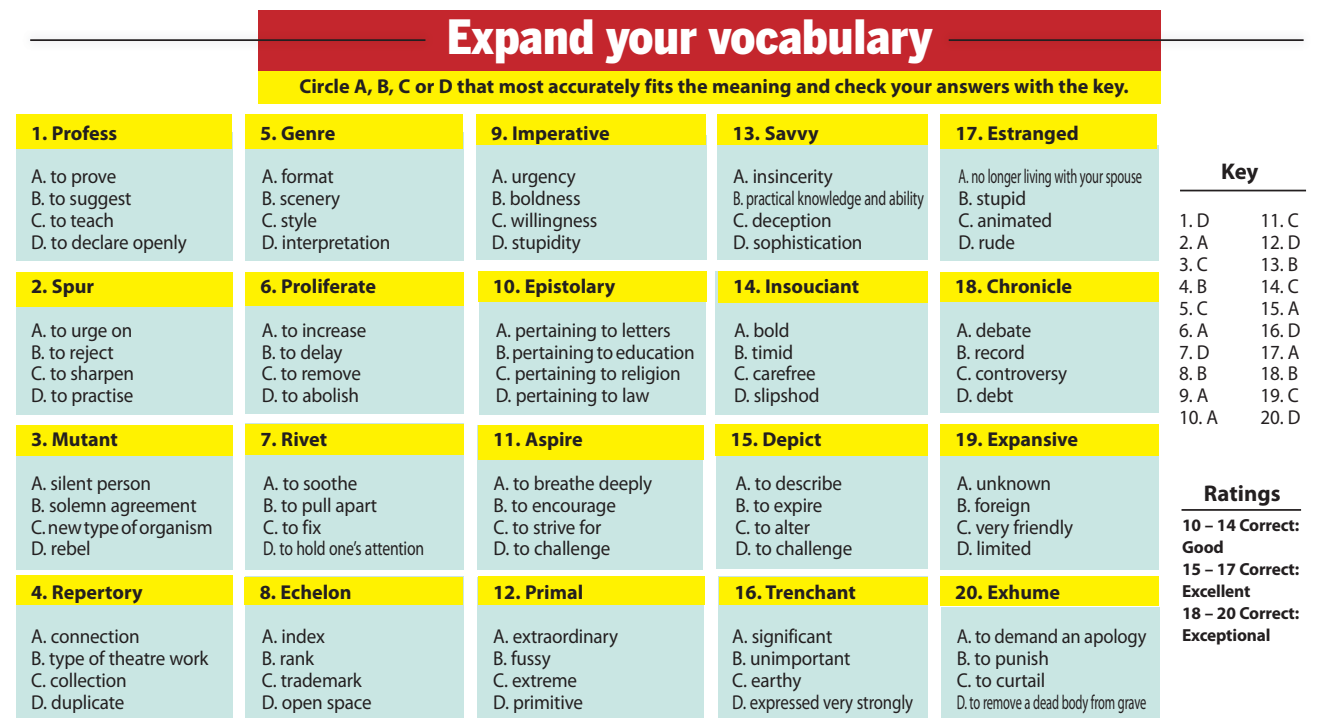
<style>
.page{position:relative;width:1338px;height:721px;background:#fff}
.page>*{position:absolute;margin:0;border:0;box-sizing:border-box;transform-origin:0 0}
.t1{font:900 46.9px "Benton Sans Cond";color:#fff}
.t2{font:700 22.75px "Myriad Pro";color:#231f20}
.t3{font:20.12px/21.9px "Myriad Pro";letter-spacing:-.01em;color:#231f20;scale:.95 1}
.t4{font:700 20.12px "Myriad Pro";color:#231f20}
.t5{font:20.12px/21.9px "Myriad Pro";letter-spacing:-.01em;color:#231f20;scale:.92 1}
.t6{font:20.12px/21.9px "Myriad Pro";letter-spacing:-.01em;color:#231f20;scale:.62 1}
.t7{font:700 17.5px/21.9px "Myriad Pro";letter-spacing:-.01em;color:#231f20}
</style>
<div class="page">
<div style="left:16px;top:576px;width:216px;height:142px;background:#c9e6e3"></div>
<div style="left:246px;top:576px;width:218px;height:142px;background:#c9e6e3"></div>
<div style="left:477px;top:577px;width:227px;height:141px;background:#c9e6e3"></div>
<div style="left:718px;top:576px;width:210px;height:142px;background:#c9e6e3"></div>
<div style="left:941px;top:607px;width:219px;height:111px;background:#c9e6e3"></div>
<div style="left:16px;top:576px;width:216px;height:29px;background:#fff200"></div>
<div style="left:245px;top:577px;width:218px;height:28px;background:#fff200"></div>
<div style="left:478px;top:576px;width:227px;height:29px;background:#fff200"></div>
<div style="left:719px;top:577px;width:209px;height:27px;background:#fff200"></div>
<div style="left:940px;top:576px;width:219px;height:29px;background:#fff200"></div>
<div style="left:16px;top:133px;width:216px;height:128px;background:#c9e6e3"></div>
<div style="left:245px;top:133px;width:219px;height:128px;background:#c9e6e3"></div>
<div style="left:476px;top:135px;width:230px;height:125px;background:#c9e6e3"></div>
<div style="left:717px;top:132px;width:211px;height:128px;background:#c9e6e3"></div>
<div style="left:940px;top:145px;width:218px;height:116px;background:#c9e6e3"></div>
<div style="left:16px;top:114px;width:215px;height:35px;background:#fff200"></div>
<div style="left:245px;top:114px;width:218px;height:34px;background:#fff200"></div>
<div style="left:476px;top:114px;width:230px;height:31px;background:#fff200"></div>
<div style="left:718px;top:114px;width:210px;height:31px;background:#fff200"></div>
<div style="left:941px;top:114px;width:216px;height:35px;background:#fff200"></div>
<div style="left:16px;top:274px;width:216px;height:140px;background:#c9e6e3"></div>
<div style="left:246px;top:273px;width:218px;height:141px;background:#c9e6e3"></div>
<div style="left:479px;top:302px;width:227px;height:113px;background:#c9e6e3"></div>
<div style="left:716px;top:271px;width:212px;height:143px;background:#c9e6e3"></div>
<div style="left:940px;top:275px;width:218px;height:137px;background:#c9e6e3"></div>
<div style="left:16px;top:425px;width:216px;height:145px;background:#c9e6e3"></div>
<div style="left:246px;top:423px;width:218px;height:147px;background:#c9e6e3"></div>
<div style="left:477px;top:425px;width:226px;height:145px;background:#c9e6e3"></div>
<div style="left:717px;top:424px;width:211px;height:144px;background:#c9e6e3"></div>
<div style="left:940px;top:425px;width:219px;height:144px;background:#c9e6e3"></div>
<div style="left:259px;top:41px;width:902px;height:62px;background:#fff200"></div>
<div style="left:16px;top:425px;width:216px;height:31px;background:#fff200"></div>
<div style="left:246px;top:424px;width:218px;height:30px;background:#fff200"></div>
<div style="left:478px;top:425px;width:225px;height:35px;background:#fff200"></div>
<div style="left:716px;top:424px;width:212px;height:31px;background:#fff200"></div>
<div style="left:940px;top:424px;width:219px;height:31px;background:#fff200"></div>
<div style="left:16px;top:273px;width:216px;height:34px;background:#fff200"></div>
<div style="left:246px;top:273px;width:218px;height:33px;background:#fff200"></div>
<div style="left:478px;top:271px;width:228px;height:31px;background:#fff200"></div>
<div style="left:718px;top:271px;width:210px;height:31px;background:#fff200"></div>
<div style="left:940px;top:273px;width:218px;height:29px;background:#fff200"></div>
<div style="left:259px;top:10px;width:902px;height:61px;background:#c4262d"></div>
<img style="left:33px;top:30px;width:393px;height:20px">
<hr style="left:30px;top:39px;width:395px;height:2px;background:#231f20">
<hr style="left:949px;top:39px;width:355px;height:2px;background:#231f20">
<hr style="left:1180px;top:190px;width:126px;height:1px;background:#231f20">
<hr style="left:1181px;top:509px;width:120px;height:2px;background:#231f20">
<h1 class="t1" style="left:447px;top:10px;width:487px">Expand your vocabulary</h1>
<p class="t4" style="left:299px;top:79px;width:831px">Circle A, B, C or D that most accurately fits the meaning and check your answers with the key.</p>
<p class="t4" style="left:31px;top:125px;width:88px">1. Profess</p>
<p class="t4" style="left:260px;top:125px;width:77px">5. Genre</p>
<p class="t4" style="left:491px;top:125px;width:120px">9. Imperative</p>
<p class="t4" style="left:733px;top:125px;width:88px">13. Savvy</p>
<p class="t4" style="left:955px;top:125px;width:125px">17. Estranged</p>
<p class="t3" style="left:31px;top:168px;width:166px">A. to prove<br>B. to suggest<br>C. to teach<br>D. to declare openly</p>
<p class="t3" style="left:262px;top:168px;width:137px">A. format<br>B. scenery<br>C. style<br>D. interpretation</p>
<p class="t3" style="left:492px;top:168px;width:113px">A. urgency<br>B. boldness<br>C. willingness<br>D. stupidity</p>
<p class="t3" style="left:733px;top:168px;width:202px">A. insincerity<br>B. practical knowledge and ability<br>C. deception<br>D. sophistication</p>
<p class="t6" style="left:959px;top:168px;width:297px">A. no longer living with your spouse<br>B. stupid<br>C. animated<br>D. rude</p>
<p class="t4" style="left:31px;top:278px;width:65px">2. Spur</p>
<p class="t4" style="left:260px;top:278px;width:117px">6. Proliferate</p>
<p class="t4" style="left:493px;top:278px;width:124px">10. Epistolary</p>
<p class="t4" style="left:733px;top:278px;width:127px">14. Insouciant</p>
<p class="t4" style="left:955px;top:278px;width:119px">18. Chronicle</p>
<p class="t3" style="left:31px;top:321px;width:110px">A. to urge on<br>B. to reject<br>C. to sharpen<br>D. to practise</p>
<p class="t3" style="left:262px;top:321px;width:111px">A. to increase<br>B. to delay<br>C. to remove<br>D. to abolish</p>
<p class="t3" style="left:496px;top:321px;width:211px">A. pertaining to letters<br>B. pertaining to education<br>C. pertaining to religion<br>D. pertaining to law</p>
<p class="t3" style="left:734px;top:321px;width:91px">A. bold<br>B. timid<br>C. carefree<br>D. slipshod</p>
<p class="t3" style="left:956px;top:321px;width:118px">A. debate<br>B. record<br>C. controversy<br>D. debt</p>
<p class="t4" style="left:31px;top:432px;width:88px">3. Mutant</p>
<p class="t4" style="left:260px;top:432px;width:68px">7. Rivet</p>
<p class="t4" style="left:493px;top:432px;width:91px">11. Aspire</p>
<p class="t4" style="left:731px;top:432px;width:93px">15. Depict</p>
<p class="t4" style="left:955px;top:432px;width:124px">19. Expansive</p>
<p class="t3" style="left:31px;top:474px;width:193px">A. silent person<br>B. solemn agreement<br>C. new type of organism<br>D. rebel</p>
<p class="t3" style="left:263px;top:474px;width:171px">A. to soothe<br>B. to pull apart<br>C. to fix<br>D. to hold one’s attention</p>
<p class="t3" style="left:494px;top:474px;width:168px">A. to breathe deeply<br>B. to encourage<br>C. to strive for<br>D. to challenge</p>
<p class="t3" style="left:735px;top:474px;width:125px">A. to describe<br>B. to expire<br>C. to alter<br>D. to challenge</p>
<p class="t3" style="left:957px;top:474px;width:124px">A. unknown<br>B. foreign<br>C. very friendly<br>D. limited</p>
<p class="t4" style="left:31px;top:585px;width:113px">4. Repertory</p>
<p class="t4" style="left:260px;top:585px;width:93px">8. Echelon</p>
<p class="t4" style="left:493px;top:585px;width:92px">12. Primal</p>
<p class="t4" style="left:734px;top:585px;width:123px">16. Trenchant</p>
<p class="t4" style="left:955px;top:585px;width:106px">20. Exhume</p>
<p class="t3" style="left:31px;top:627px;width:188px">A. connection<br>B. type of theatre work<br>C. collection<br>D. duplicate</p>
<p class="t3" style="left:262px;top:627px;width:117px">A. index<br>B. rank<br>C. trademark<br>D. open space</p>
<p class="t3" style="left:493px;top:627px;width:133px">A. extraordinary<br>B. fussy<br>C. extreme<br>D. primitive</p>
<p class="t3" style="left:732px;top:627px;width:192px">A. significant<br>B. unimportant<br>C. earthy<br>D. expressed very strongly</p>
<p class="t5" style="left:957px;top:627px;width:208px">A. to demand an apology<br>B. to punish<br>C. to curtail<br>D. to remove a dead body from grave</p>
<p class="t2" style="left:1221px;top:162px;width:39px">Key</p>
<p class="t3" style="left:1179px;top:212px;width:33px">1. D</p>
<p class="t3" style="left:1179px;top:233px;width:32px">2. A</p>
<p class="t3" style="left:1179px;top:255px;width:32px">3. C</p>
<p class="t3" style="left:1179px;top:277px;width:31px">4. B</p>
<p class="t3" style="left:1179px;top:299px;width:32px">5. C</p>
<p class="t3" style="left:1179px;top:321px;width:32px">6. A</p>
<p class="t3" style="left:1179px;top:343px;width:33px">7. D</p>
<p class="t3" style="left:1179px;top:365px;width:31px">8. B</p>
<p class="t3" style="left:1179px;top:387px;width:32px">9. A</p>
<p class="t3" style="left:1179px;top:408px;width:43px">10. A</p>
<p class="t3" style="left:1260px;top:212px;width:42px">11. C</p>
<p class="t3" style="left:1260px;top:233px;width:44px">12. D</p>
<p class="t3" style="left:1260px;top:255px;width:41px">13. B</p>
<p class="t3" style="left:1260px;top:277px;width:42px">14. C</p>
<p class="t3" style="left:1260px;top:299px;width:43px">15. A</p>
<p class="t3" style="left:1260px;top:321px;width:44px">16. D</p>
<p class="t3" style="left:1260px;top:343px;width:43px">17. A</p>
<p class="t3" style="left:1260px;top:365px;width:41px">18. B</p>
<p class="t3" style="left:1260px;top:387px;width:42px">19. C</p>
<p class="t3" style="left:1260px;top:408px;width:44px">20. D</p>
<p class="t2" style="left:1204px;top:484px;width:78px">Ratings</p>
<p class="t7" style="left:1182px;top:516px;width:119px">10 – 14 Correct:<br>Good<br>15 – 17 Correct:<br>Excellent<br>18 – 20 Correct:<br>Exceptional</p>
</div>
